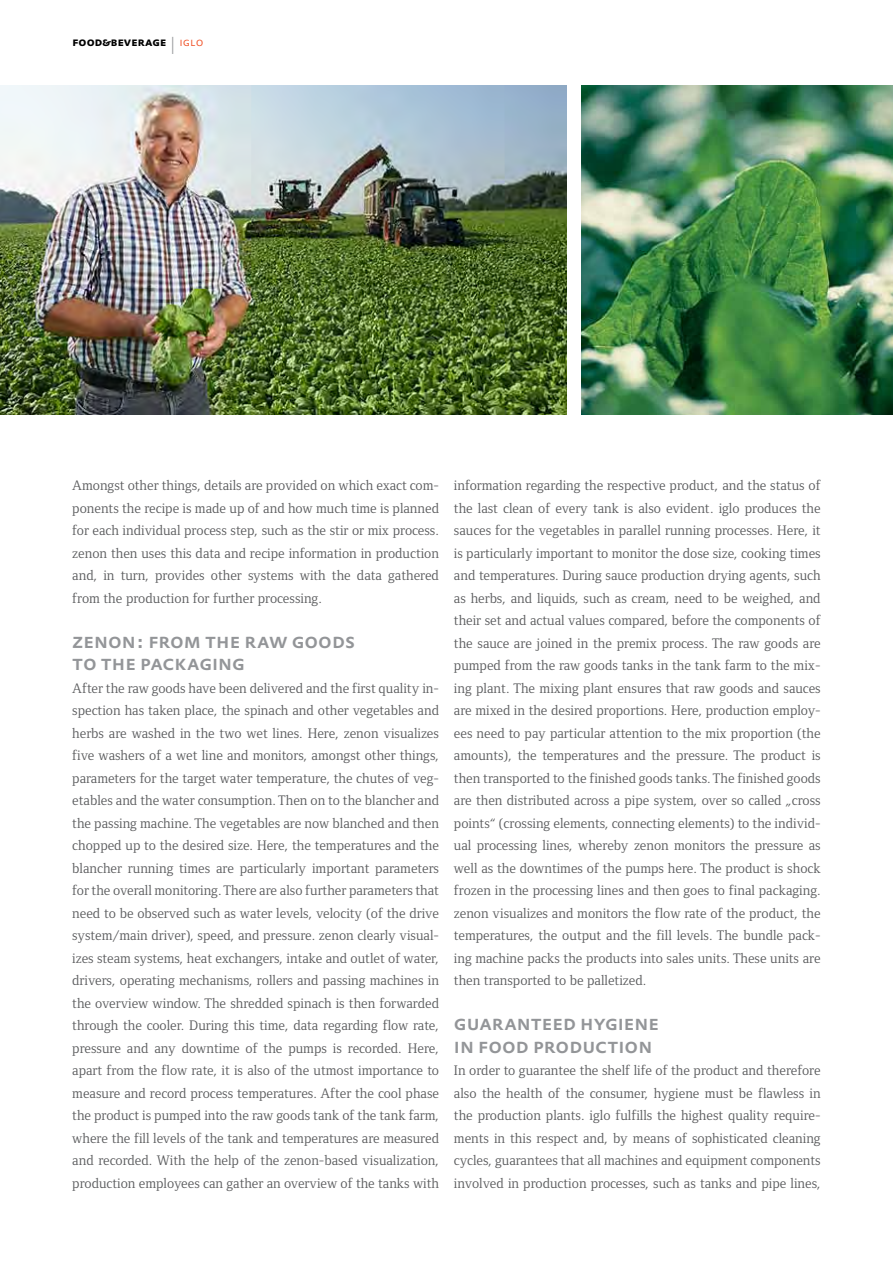
<style>
.page{position:relative;width:893px;height:1263px;background:#fff}
.page>*{position:absolute;margin:0;border:0;box-sizing:border-box;transform-origin:0 0}
.t1{font:500 21px/22.5px "DTL Prokyon TOT Caps";color:#939598}
.t2{font:14.25px/22.5px "Foundry Form Serif";color:#58595b;text-align:justify}
.t3{font:700 12px "DTL Prokyon TOT Caps";letter-spacing:.005em;color:#000}
.s1{font-weight:300;font-size:24px;color:#939598}
.s2{font-weight:300;color:#f04e23}
</style>
<div class="page">
<img style="left:581px;top:85px;width:312px;height:329px">
<img style="left:0;top:85px;width:566px;height:329px">
<p class="t3" style="left:73px;top:34px;width:133px">food&amp;beverage <span class="s1">I</span> <span class="s2">iglo</span></p>
<p class="t2" style="left:72px;top:474px;width:368px">Amongst other things, details are provided on which exact com&shy;ponents the recipe is made up of and how much time is planned for each individual process step, such as the stir or mix process. zenon then uses this data and recipe information in production and, in turn, provides other systems with the data gathered from the production for further processing.</p>
<h1 class="t1" style="left:72px;top:629px;width:284px">zenon: from the raw goods to the packaging</h1>
<p class="t2" style="left:72px;top:677px;width:368px">After the raw goods have been delivered and the first quality in&shy;spection has taken place, the spinach and other vegetables and herbs are washed in the two wet lines. Here, zenon visualizes five washers of a wet line and monitors, amongst other things, parameters for the target water temperature, the chutes of veg&shy;etables and the water consumption. Then on to the blancher and the passing machine. The vegetables are now blanched and then chopped up to the desired size. Here, the temperatures and the blancher running times are particularly important parameters for the overall monitoring. There are also further parameters that need to be observed such as water levels, velocity (of the drive system/main driver), speed, and pressure. zenon clearly visual&shy;izes steam systems, heat exchangers, intake and outlet of water, drivers, operating mechanisms, rollers and passing machines in the overview window. The shredded spinach is then forwarded through the cooler. During this time, data regarding flow rate, pressure and any downtime of the pumps is recorded. Here, apart from the flow rate, it is also of the utmost importance to measure and record process temperatures. After the cool phase the product is pumped into the raw goods tank of the tank farm, where the fill levels of the tank and temperatures are measured and recorded. With the help of the zenon-based visualization, production employees can gather an overview of the tanks with</p>
<p class="t2" style="left:454px;top:474px;width:368px">information regarding the respective product, and the status of the last clean of every tank is also evident. iglo produces the sauces for the vegetables in parallel running processes. Here, it is particularly important to monitor the dose size, cooking times and temperatures. During sauce production drying agents, such as herbs, and liquids, such as cream, need to be weighed, and their set and actual values compared, before the components of the sauce are joined in the premix process. The raw goods are pumped from the raw goods tanks in the tank farm to the mix&shy;ing plant. The mixing plant ensures that raw goods and sauces are mixed in the desired proportions. Here, production employ&shy;ees need to pay particular attention to the mix proportion (the amounts), the temperatures and the pressure. The product is then transported to the finished goods tanks. The finished goods are then distributed across a pipe system, over so called „cross points“ (crossing elements, connecting elements) to the individ&shy;ual processing lines, whereby zenon monitors the pressure as well as the downtimes of the pumps here. The product is shock frozen in the processing lines and then goes to final packaging. zenon visualizes and monitors the flow rate of the product, the temperatures, the output and the fill levels. The bundle pack&shy;ing machine packs the products into sales units. These units are then transported to be palletized.</p>
<h1 class="t1" style="left:454px;top:1011px;width:207px">guaranteed hygiene in food production</h1>
<p class="t2" style="left:454px;top:1059px;width:368px">In order to guarantee the shelf life of the product and therefore also the health of the consumer, hygiene must be flawless in the production plants. iglo fulfills the highest quality require&shy;ments in this respect and, by means of sophisticated cleaning cycles, guarantees that all machines and equipment components involved in production processes, such as tanks and pipe lines,</p>
</div>
